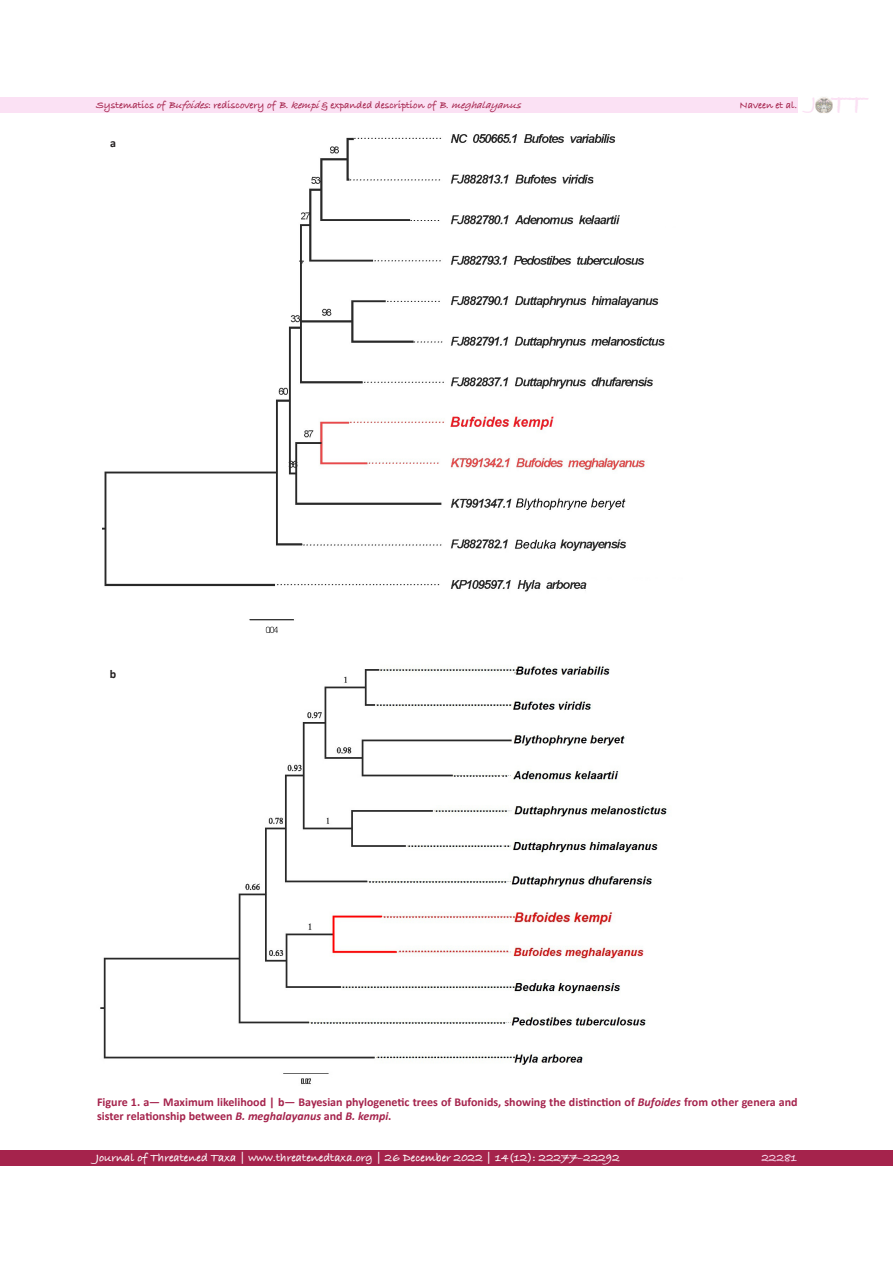
<style>
.page{position:relative;width:893px;height:1263px;background:#fff}
.page>*{position:absolute;margin:0;border:0;box-sizing:border-box;transform-origin:0 0}
.t1{font:700 28.95px "Bradley Hand ITCTT";color:#fbe1f4}
.t2{font:700 12px/14.4px "Calibri";color:#a5234c}
.t3{font:700 12px "Bradley Hand ITCTT";color:#fff}
.t4{font:700 12px "Bradley Hand ITCTT";color:#fbe1f4}
.t5{font:12px "Calibri Bold 2";color:#231f20}
.t6{font:700 10.5px "Bradley Hand ITCTT";letter-spacing:-.005em;color:#a5234c}
.s1{font-style:italic}
.s2{font-family:"Calibri Bold 2";font-weight:400}
</style>
<div class="page">
<div style="left:0;top:97px;width:797px;height:16px;background:#fbe1f4"></div>
<div style="left:0;top:1150px;width:893px;height:16px;background:#a5234c"></div>
<img style="left:815px;top:97px;width:17px;height:16px">
<img style="left:102px;top:134px;width:563px;height:499px">
<img style="left:100px;top:665px;width:567px;height:420px">
<h1 class="t1" style="left:811px;top:82px;width:57px"><sup>J</sup> TT</h1>
<p class="t6" style="left:96px;top:97px;width:432px">Systematics of <span class="s1">Bufoides</span>: rediscovery of <span class="s1">B.kempi</span>&amp; expanded description of <span class="s1">B.meghalayanus</span></p>
<p class="t6" style="left:739px;top:97px;width:59px">Naveen et al.</p>
<p class="t5" style="left:110px;top:136px;width:7px">a</p>
<p class="t5" style="left:110px;top:667px;width:8px">b</p>
<p class="t2" style="left:97px;top:1095px;width:702px">Figure 1. a― Maximum likelihood | b― Bayesian phylogenetic trees of Bufonids, showing the distinction of <span class="s1">Bufoides</span> from other genera and sister relationship between <span class="s1">B. meghalayanus</span> and <span class="s1">B. kempi</span><span class="s2">.</span></p>
<p class="t3" style="left:96px;top:1149px;width:526px">Journal of Threatened Taxa | www.threatenedtaxa.org | 26 December 2022 | 14(12): 22277–22292</p>
<p class="t4" style="left:762px;top:1149px;width:37px">22281</p>
</div>
